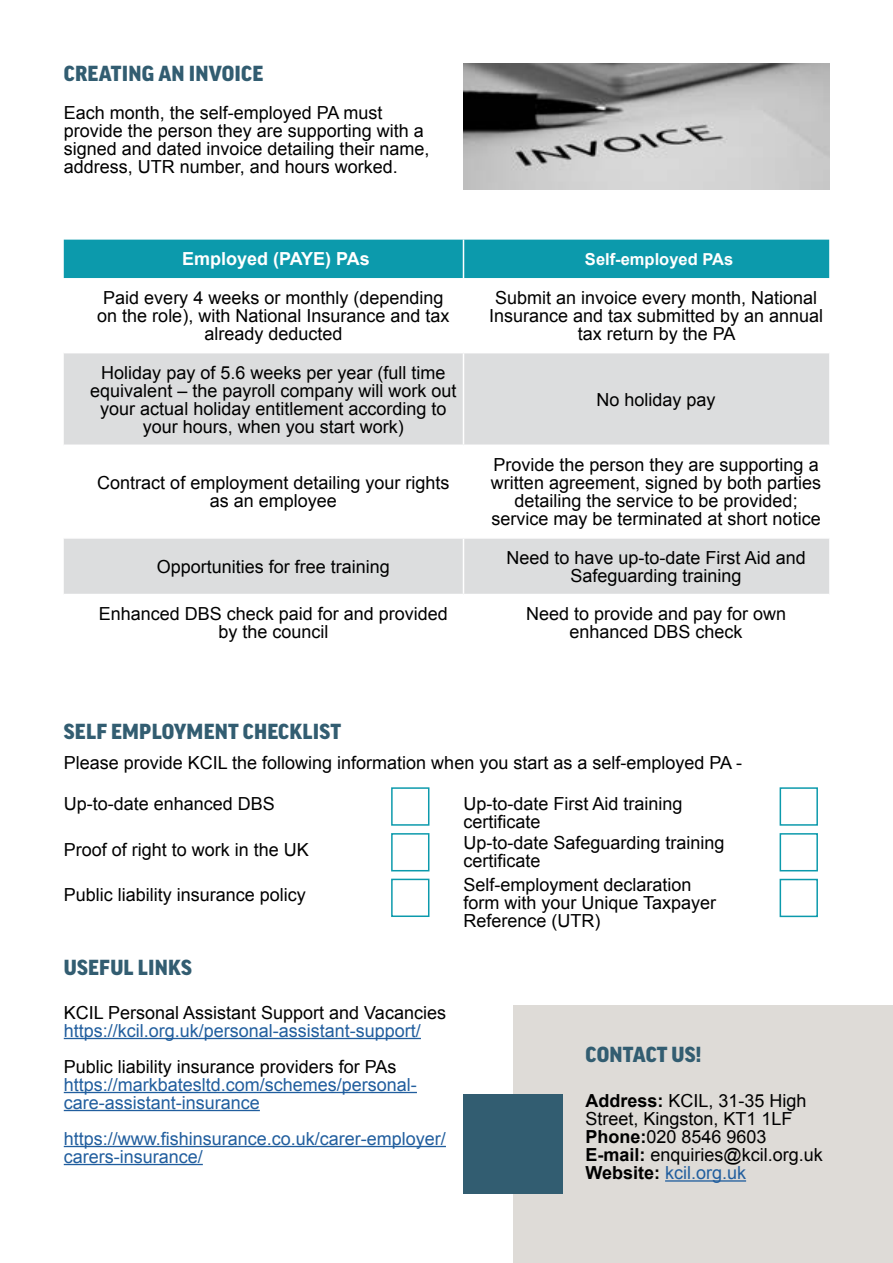
<style>
.page{position:relative;width:893px;height:1263px;background:#fff}
.page>*{position:absolute;margin:0;border:0;box-sizing:border-box;transform-origin:0 0}
.t1{font:900 21px "Good Pro";letter-spacing:.01em;color:#325d71}
.t2{font:18px/18px "Arial";color:#000;text-align:center}
.t3{font:18px/18px "Arial";color:#215e9e}
.t4{font:700 18px "Arial";color:#fff}
.t5{font:700 16.5px "Arial";color:#fff}
.s1{font-weight:700}
.s2{color:#215e9e}
</style>
<div class="page">
<div style="left:513px;top:1005px;width:380px;height:258px;background:#dedbd7"></div>
<img style="left:463px;top:64px;width:366px;height:125px">
<div style="left:463px;top:1094px;width:100px;height:100px;background:#325d71"></div>
<hr style="left:64px;top:1038px;width:357px;height:1px;background:#215e9e">
<hr style="left:64px;top:1092px;width:353px;height:1px;background:#215e9e">
<hr style="left:64px;top:1110px;width:196px;height:1px;background:#215e9e">
<hr style="left:64px;top:1146px;width:382px;height:1px;background:#215e9e">
<hr style="left:64px;top:1164px;width:139px;height:1px;background:#215e9e">
<hr style="left:665px;top:1180px;width:81px;height:1px;background:#215e9e">
<div style="left:64px;top:240px;width:765px;height:38px;background:#0c9aac"></div>
<svg style="left:64px;top:353px;width:765px;height:241px;fill:#dcddde"></svg>
<hr style="left:463px;top:240px;width:1px;height:38px;background:#fff">
<hr style="left:463px;top:353px;width:1px;height:91px;background:#fff">
<hr style="left:64px;top:444px;width:399px;height:2px;background:#fff">
<hr style="left:463px;top:444px;width:366px;height:2px;background:#fff">
<hr style="left:463px;top:446px;width:1px;height:91px;background:#fff">
<hr style="left:64px;top:537px;width:399px;height:2px;background:#fff">
<hr style="left:463px;top:537px;width:366px;height:2px;background:#fff">
<hr style="left:463px;top:539px;width:1px;height:55px;background:#fff">
<div style="left:391px;top:787px;width:38px;height:39px;background:#fff;border:2px solid #0c9aac"></div>
<div style="left:391px;top:833px;width:38px;height:38px;background:#fff;border:2px solid #0c9aac"></div>
<div style="left:391px;top:879px;width:38px;height:38px;background:#fff;border:2px solid #0c9aac"></div>
<div style="left:780px;top:879px;width:38px;height:38px;background:#fff;border:2px solid #0c9aac"></div>
<div style="left:780px;top:787px;width:38px;height:39px;background:#fff;border:2px solid #0c9aac"></div>
<div style="left:780px;top:833px;width:38px;height:38px;background:#fff;border:2px solid #0c9aac"></div>
<p class="t1" style="left:64px;top:62px;width:201px">CREATING AN INVOICE</p>
<p class="t2" style="left:64px;top:104px;width:367px;text-align:left">Each month, the self-employed PA must provide the person they are supporting with a signed and dated invoice detailing their name, address, UTR number, and hours worked.</p>
<p class="t4" style="left:182px;top:247px;width:189px">Employed (PAYE) PAs</p>
<p class="t5" style="left:585px;top:248px;width:150px">Self-employed PAs</p>
<p class="t2" style="left:97px;top:289px;width:354px">Paid every 4 weeks or monthly (depending on the role), with National Insurance and tax already deducted</p>
<p class="t2" style="left:489px;top:289px;width:336px">Submit an invoice every month, National<br>Insurance and tax submitted by an annual tax return by the PA</p>
<p class="t2" style="left:90px;top:363px;width:368px">Holiday pay of 5.6 weeks per year (full time equivalent – the payroll company will work out your actual holiday entitlement according to your hours, when you start work)</p>
<p class="t2" style="left:597px;top:390px;width:121px">No holiday pay</p>
<p class="t2" style="left:97px;top:474px;width:354px">Contract of employment detailing your rights as an employee</p>
<p class="t2" style="left:491px;top:456px;width:332px">Provide the person they are supporting a written agreement, signed by both parties detailing the service to be provided; service may be terminated at short notice</p>
<p class="t2" style="left:157px;top:558px;width:235px">Opportunities for free training</p>
<p class="t2" style="left:506px;top:549px;width:301px">Need to have up-to-date First Aid and<br>Safeguarding training</p>
<p class="t2" style="left:99px;top:605px;width:351px">Enhanced DBS check paid for and provided by the council</p>
<p class="t2" style="left:526px;top:605px;width:262px">Need to provide and pay for own enhanced DBS check</p>
<p class="t1" style="left:64px;top:719px;width:279px">SELF EMPLOYMENT CHECKLIST</p>
<p class="t2" style="left:64px;top:754px;width:680px">Please provide KCIL the following information when you start as a self-employed PA -</p>
<p class="t2" style="left:64px;top:795px;width:213px">Up-to-date enhanced DBS</p>
<p class="t2" style="left:64px;top:841px;width:247px">Proof of right to work in the UK</p>
<p class="t2" style="left:64px;top:886px;width:244px">Public liability insurance policy</p>
<p class="t2" style="left:463px;top:875px;width:254px;text-align:left">Self-employment declaration form with your Unique Taxpayer<br>Reference (UTR)</p>
<p class="t2" style="left:463px;top:795px;width:221px;text-align:left">Up-to-date First Aid training certificate</p>
<p class="t2" style="left:463px;top:833px;width:263px;text-align:left">Up-to-date Safeguarding training certificate</p>
<p class="t1" style="left:64px;top:955px;width:130px">USEFUL LINKS</p>
<p class="t2" style="left:64px;top:1003px;width:384px">KCIL Personal Assistant Support and Vacancies</p>
<p class="t3" style="left:64px;top:1021px;width:359px">https://kcil.org.uk/personal-assistant-support/</p>
<p class="t2" style="left:64px;top:1057px;width:334px">Public liability insurance providers for PAs</p>
<p class="t3" style="left:64px;top:1075px;width:355px">https://markbatesltd.com/schemes/personal&shy;care-assistant-insurance</p>
<p class="t3" style="left:64px;top:1129px;width:384px">https://www.fishinsurance.co.uk/carer-employer/ carers-insurance/</p>
<p class="t1" style="left:586px;top:1043px;width:117px">CONTACT US!</p>
<p class="t2" style="left:585px;top:1092px;width:239px;text-align:left"><span class="s1">Address:</span> KCIL, 31-35 High<br>Street, Kingston, KT1 1LF<br><span class="s1">Phone:</span>020 8546 9603<br><span class="s1">E-mail:</span> enquiries@kcil.org.uk<br><span class="s1">Website:</span> <span class="s2">kcil.org.uk</span></p>
</div>
